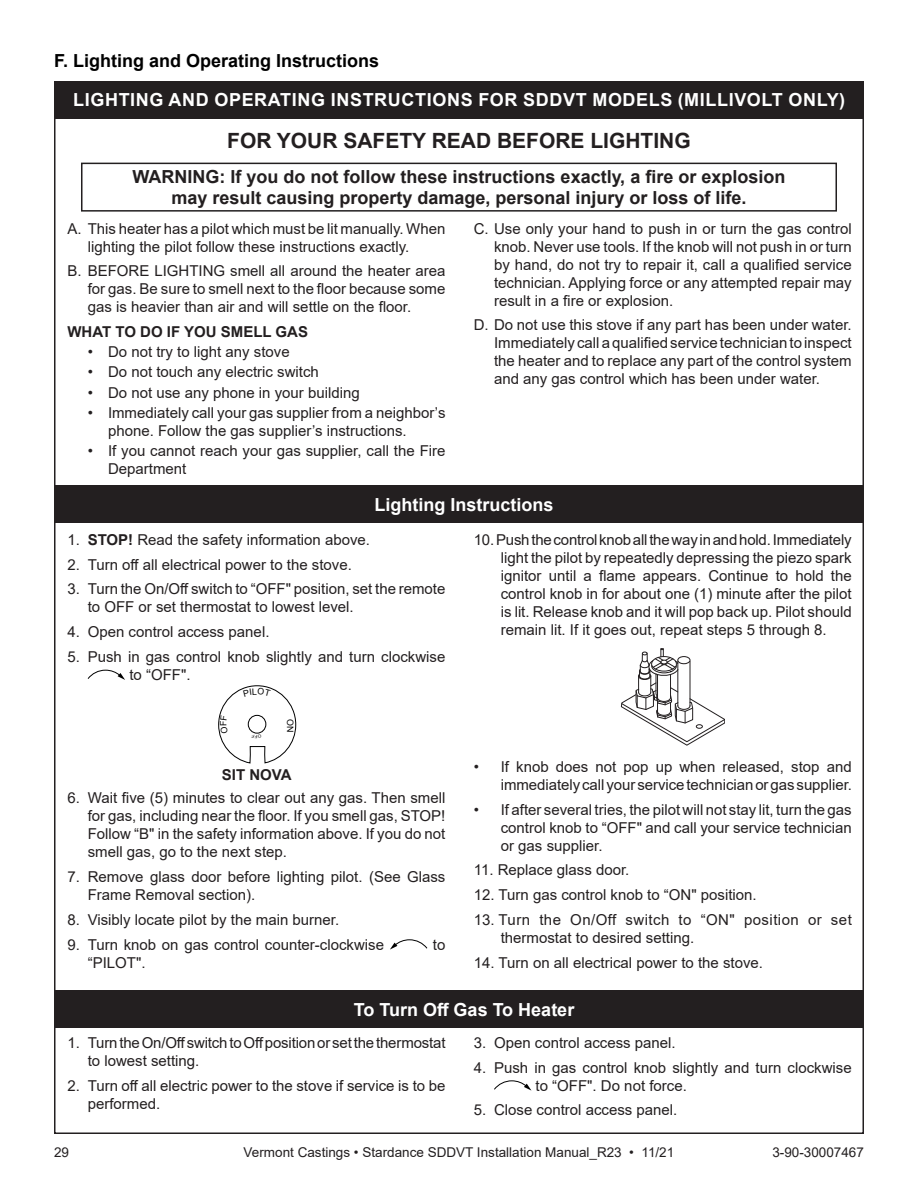
<style>
.page{position:relative;width:918px;height:1188px;background:#fff}
.page>*{position:absolute;margin:0;border:0;box-sizing:border-box;transform-origin:0 0}
.t1{font:700 21px "Arial";color:#231f20}
.t2{font:700 18px "Arial";color:#231f20}
.Subsection{font:700 18px "Arial";letter-spacing:.035em;color:#fff}
.Subsection-2{font:700 18px "Arial";color:#fff}
.Subsection-3{font:700 18px "Arial";color:#000}
.t3{font:15px/18px "Arial";color:#231f20}
._10_PT_BOLD{font:700 15px "Arial";color:#231f20}
.t4{font:14.4px "Arial";color:#231f20}
.t5{font:13.5px "Arial";color:#231f20}
.t6{font:10.65px "Arial";color:#000}
.t7{font:8.85px "Arial";color:#000}
.t8{font:8.25px "Arial";color:#231f20}
.s1{font-weight:700}
.s2{color:#fff}
</style>
<div class="page">
<svg style="left:88px;top:670px;width:37px;height:10px"></svg>
<div style="left:54px;top:81px;width:810px;height:38px;background:#231f20"></div>
<div style="left:54px;top:485px;width:810px;height:38px;background:#231f20"></div>
<svg style="left:621px;top:648px;width:104px;height:98px"></svg>
<div style="left:81px;top:163px;width:756px;height:49px;border:2px solid #231f20"></div>
<svg style="left:494px;top:1080px;width:37px;height:11px"></svg>
<svg style="left:390px;top:939px;width:37px;height:11px"></svg>
<div style="left:54px;top:990px;width:810px;height:38px;background:#231f20"></div>
<svg style="left:218px;top:685px;width:79px;height:79px"></svg>
<p class="Subsection-3" style="left:54px;top:48px;width:327px">F. Lighting and Operating Instructions</p>
<p class="Subsection" style="left:73px;top:87px;width:773px">LIGHTING AND OPERATING INSTRUCTIONS FOR SDDVT MODELS (MILLIVOLT ONLY)</p>
<p class="t1" style="left:227px;top:126px;width:465px">FOR YOUR SAFETY READ BEFORE LIGHTING</p>
<p class="t2" style="left:133px;top:164px;width:654px">WARNING: If you do not follow these instructions exactly, a fire or explosion</p>
<p class="t2" style="left:171px;top:185px;width:577px">may result causing property damage, personal injury or loss of life.</p>
<p class="t3" style="left:88px;top:219px;width:359px;text-indent:-20px">A. This heater has a pilot which must be lit manually. When lighting the pilot follow these instructions exactly.</p>
<p class="t3" style="left:88px;top:262px;width:359px;text-align:justify;text-indent:-20px">B. BEFORE LIGHTING smell all around the heater area for gas. Be sure to smell next to the floor because some gas is heavier than air and will settle on the floor.</p>
<p class="_10_PT_BOLD" style="left:68px;top:321px;width:242px">WHAT TO DO IF YOU SMELL GAS</p>
<p class="t3" style="left:88px;top:343px;width:204px">• Do not try to light any stove</p>
<p class="t3" style="left:88px;top:363px;width:233px">• Do not touch any electric switch</p>
<p class="t3" style="left:88px;top:383px;width:274px">• Do not use any phone in your building</p>
<p class="t3" style="left:108px;top:403px;width:339px;text-indent:-20px">• Immediately call your gas supplier from a neighbor’s phone. Follow the gas supplier’s instructions.</p>
<p class="t3" style="left:108px;top:442px;width:339px;text-indent:-20px">• If you cannot reach your gas supplier, call the Fire<br>Department</p>
<p class="t3" style="left:494px;top:219px;width:359px;text-align:justify;text-indent:-20px">C. Use only your hand to push in or turn the gas control knob. Never use tools. If the knob will not push in or turn by hand, do not try to repair it, call a qualified service technician. Applying force or any attempted repair may result in a fire or explosion.</p>
<p class="t3" style="left:494px;top:316px;width:359px;text-align:justify;text-indent:-20px">D. Do not use this stove if any part has been under water.<br>Immediately call a qualified service technician to inspect the heater and to replace any part of the control system and any gas control which has been under water.</p>
<p class="Subsection-2" style="left:375px;top:492px;width:181px">Lighting Instructions</p>
<p class="t3" style="left:68px;top:531px;width:304px">1. <span class="s1">STOP!</span> Read the safety information above.</p>
<p class="t3" style="left:68px;top:555px;width:286px">2. Turn off all electrical power to the stove.</p>
<p class="t3" style="left:88px;top:580px;width:359px;text-indent:-20px">3. Turn the On/Off switch to “OFF" position, set the remote to OFF or set thermostat to lowest level.</p>
<p class="t3" style="left:68px;top:623px;width:204px">4. Open control access panel.</p>
<p class="t3" style="left:129px;top:648px;width:318px;text-indent:-62px">5. Push in gas control knob slightly and turn clockwise to “OFF".</p>
<p class="t8" style="left:227px;top:655px;width:37px">3/8" - 1/2"</p>
<p class="t7" style="left:218px;top:726px;width:7px;rotate:-90deg">F</p>
<p class="t7" style="left:296px;top:719px;width:15px;rotate:90deg">ON</p>
<p class="t3" style="left:501px;top:531px;width:352px;text-align:justify;text-indent:-27px">10. Push the control knob all the way in and hold. Immediately light the pilot by repeatedly depressing the piezo spark ignitor until a flame appears. Continue to hold the control knob in for about one (1) minute after the pilot is lit. Release knob and it will pop back up. Pilot should remain lit. If it goes out, repeat steps 5 through 8.</p>
<p class="t3" style="left:474px;top:757px;width:380px;text-align:right">• If knob does not pop up when released, stop and immediately call your service technician or gas supplier.</p>
<p class="t3" style="left:501px;top:800px;width:352px;text-align:justify;text-indent:-27px">• If after several tries, the pilot will not stay lit, turn the gas control knob to “OFF" and call your service technician or gas supplier.</p>
<p class="t3" style="left:474px;top:861px;width:157px">11. Replace glass door.</p>
<p class="t3" style="left:474px;top:886px;width:284px">12. Turn gas control knob to “ON" position.</p>
<p class="t3" style="left:501px;top:910px;width:353px;text-indent:-27px">13. Turn the On/Off switch to “ON" position or set thermostat to desired setting.</p>
<p class="t3" style="left:474px;top:953px;width:291px">14. Turn on all electrical power to the stove.</p>
<p class="_10_PT_BOLD" style="left:222px;top:764px;width:71px">SIT NOVA</p>
<p class="t3" style="left:88px;top:789px;width:359px;text-align:justify;text-indent:-20px">6. Wait five (5) minutes to clear out any gas. Then smell for gas, including near the floor. If you smell gas, STOP!<br>Follow “B" in the safety information above. If you do not smell gas, go to the next step.</p>
<p class="t3" style="left:88px;top:868px;width:359px;text-indent:-20px">7. Remove glass door before lighting pilot. (See Glass<br>Frame Removal section).</p>
<p class="t3" style="left:68px;top:910px;width:273px">8. Visibly locate pilot by the main burner.</p>
<p class="t3" style="left:68px;top:935px;width:318px">9. Turn knob on gas control counter-clockwise</p>
<p class="t3" style="left:433px;top:935px;width:14px">to</p>
<p class="t3" style="left:88px;top:953px;width:59px">“PILOT".</p>
<p class="t4" style="left:418px;top:820px;width:51px">FP1068</p>
<p class="t6" style="left:238px;top:848px;width:38px">FP1067</p>
<p class="t6" style="left:238px;top:874px;width:30px">knobs</p>
<p class="Subsection-2" style="left:354px;top:997px;width:222px">To Turn Off Gas To Heater</p>
<p class="t3" style="left:88px;top:1034px;width:359px;text-indent:-20px">1. Turn the On/Off switch to Off position or set the thermostat to lowest setting.</p>
<p class="t3" style="left:88px;top:1076px;width:359px;text-indent:-20px">2. Turn off all electric power to the stove if service is to be performed.</p>
<p class="t3" style="left:474px;top:1034px;width:204px">3. Open control access panel.</p>
<p class="t3" style="left:536px;top:1058px;width:318px;text-indent:-62px">4. Push in gas control knob slightly and turn clockwise to “OFF". Do not force.</p>
<p class="t3" style="left:474px;top:1101px;width:205px">5. Close control access panel.</p>
<p class="t5" style="left:54px;top:1143px;width:32px">29<span class="s2">29</span></p>
<p class="t5" style="left:244px;top:1143px;width:432px">Vermont Castings • Stardance SDDVT Installation Manual_R23 • 11/21</p>
<p class="t5" style="left:772px;top:1143px;width:93px">3-90-30007467</p>
</div>
